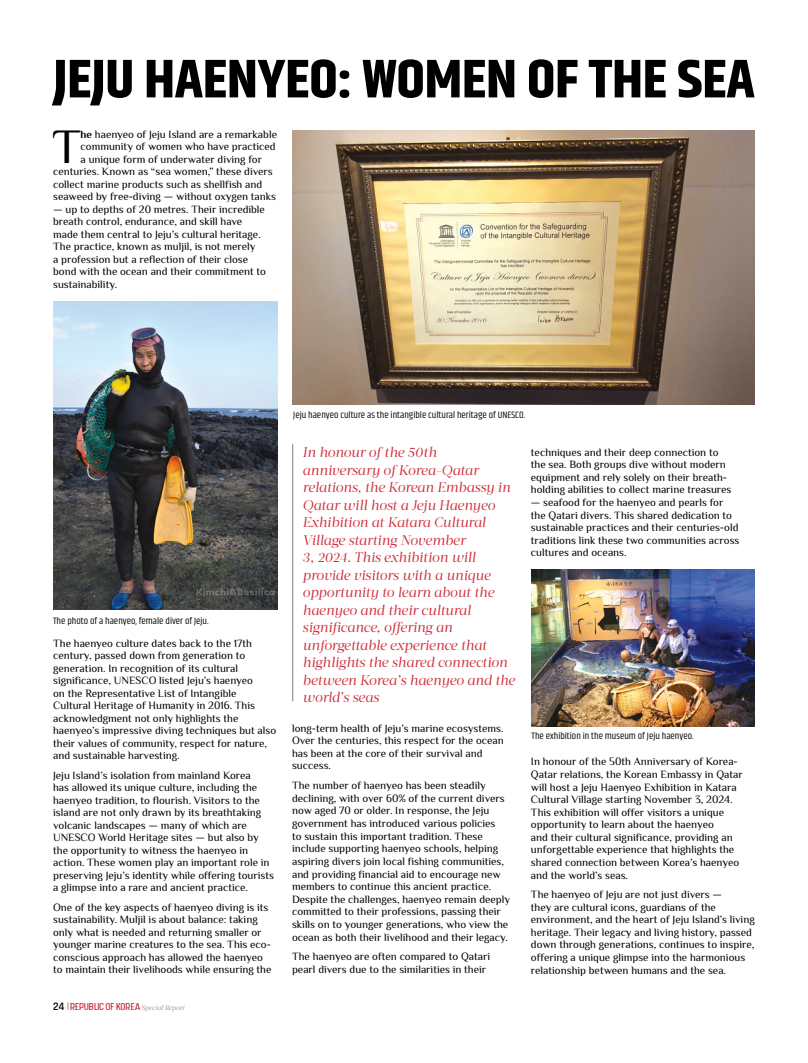
<style>
.page{position:relative;width:808px;height:1063px;background:#fff}
.page>*{position:absolute;margin:0;border:0;box-sizing:border-box;transform-origin:0 0}
.t1{font:700 54.12px "Khand";letter-spacing:-.005em;color:#000;scale:1.07 1}
.t2{font:48.88px "El Messiri";color:#000}
.t3{font:italic 14px/17.5px "Acta Headline";letter-spacing:-.015em;color:#ce2e3a}
.t4{font:11px/12.5px "El Messiri";color:#000}
.t5{font:9.5px "Khand";color:#000;scale:1.05 1}
.t6{font:300 8.5px "Gotcha Gothic";letter-spacing:-.075em;color:#c92435;scale:1.29 1}
.s1{font-weight:700}
.s2{font-family:"Rajdhani";font-weight:600;font-size:11.25px;color:#000}
.s3{font-family:"Acta Headline";font-weight:400;font-style:italic;font-size:6.75px;color:#939598}
</style>
<div class="page">
<img style="left:53px;top:302px;width:224px;height:308px">
<img style="left:531px;top:570px;width:224px;height:156px">
<img style="left:293px;top:130px;width:462px;height:274px">
<hr style="left:292px;top:444px;width:1px;height:257px;background:#939598">
<h1 class="t1" style="left:53px;top:41px;width:657px">JEJU HAENYEO: WOMEN OF THE SEA</h1>
<h2 class="t2" style="left:52px;top:114px;width:30px">T</h2>
<p class="t4" style="left:81px;top:129px;width:198px"><span class="s1">he</span> haenyeo of Jeju Island are a remarkable</p>
<p class="t4" style="left:81px;top:141px;width:197px">community of women who have practiced</p>
<p class="t4" style="left:81px;top:154px;width:183px">a unique form of underwater diving for</p>
<p class="t4" style="left:53px;top:166px;width:221px">centuries. Known as “sea women,” these divers</p>
<p class="t4" style="left:53px;top:179px;width:211px">collect marine products such as shellfish and</p>
<p class="t4" style="left:53px;top:191px;width:224px">seaweed by free-diving — without oxygen tanks</p>
<p class="t4" style="left:53px;top:204px;width:214px">— up to depths of 20 metres. Their incredible breath control, endurance, and skill have made them central to Jeju’s cultural heritage.<br>The practice, known as muljil, is not merely<br>a profession but a reflection of their close bond with the ocean and their commitment to sustainability.</p>
<p class="t5" style="left:53px;top:616px;width:150px">The photo of a haenyeo, female diver of Jeju.</p>
<p class="t4" style="left:53px;top:637px;width:225px">The haenyeo culture dates back to the 17th century, passed down from generation to generation. In recognition of its cultural significance, UNESCO listed Jeju’s haenyeo<br>on the Representative List of Intangible Cultural Heritage of Humanity in 2016. This acknowledgment not only highlights the haenyeo’s impressive diving techniques but also their values of community, respect for nature, and sustainable harvesting.</p>
<p class="t4" style="left:53px;top:769px;width:222px">Jeju Island’s isolation from mainland Korea<br>has allowed its unique culture, including the haenyeo tradition, to flourish. Visitors to the island are not only drawn by its breathtaking volcanic landscapes — many of which are UNESCO World Heritage sites — but also by the opportunity to witness the haenyeo in action. These women play an important role in preserving Jeju’s identity while offering tourists a glimpse into a rare and ancient practice.</p>
<p class="t4" style="left:53px;top:902px;width:220px">One of the key aspects of haenyeo diving is its sustainability. Muljil is about balance: taking only what is needed and returning smaller or younger marine creatures to the sea. This eco&shy;conscious approach has allowed the haenyeo to maintain their livelihoods while ensuring the</p>
<p class="t6" style="left:53px;top:1000px;width:104px"><span class="s2">24</span> REPUBLIC OF KOREA<span class="s3">Special Report</span></p>
<p class="t5" style="left:293px;top:409px;width:223px">Jeju haenyeo culture as the intangible cultural heritage of UNESCO.</p>
<p class="t3" style="left:303px;top:444px;width:214px">In honour of the 50th anniversary of Korea-Qatar relations, the Korean Embassy in<br>Qatar will host a Jeju Haenyeo<br>Exhibition at Katara Cultural<br>Village starting November<br>3, 2024. This exhibition will provide visitors with a unique opportunity to learn about the haenyeo and their cultural significance, offering an unforgettable experience that highlights the shared connection between Korea’s haenyeo and the world’s seas</p>
<p class="t4" style="left:292px;top:722px;width:213px">long-term health of Jeju’s marine ecosystems.<br>Over the centuries, this respect for the ocean has been at the core of their survival and success.</p>
<p class="t4" style="left:292px;top:780px;width:220px">The number of haenyeo has been steadily declining, with over 60% of the current divers now aged 70 or older. In response, the Jeju government has introduced various policies<br>to sustain this important tradition. These include supporting haenyeo schools, helping aspiring divers join local fishing communities, and providing financial aid to encourage new members to continue this ancient practice.<br>Despite the challenges, haenyeo remain deeply committed to their professions, passing their skills on to younger generations, who view the ocean as both their livelihood and their legacy.</p>
<p class="t4" style="left:292px;top:951px;width:200px">The haenyeo are often compared to Qatari pearl divers due to the similarities in their</p>
<p class="t4" style="left:531px;top:446px;width:202px">techniques and their deep connection to the sea. Both groups dive without modern equipment and rely solely on their breath&shy;holding abilities to collect marine treasures</p>
<p class="t4" style="left:531px;top:497px;width:210px">— seafood for the haenyeo and pearls for the Qatari divers. This shared dedication to sustainable practices and their centuries-old traditions link these two communities across cultures and oceans.</p>
<p class="t5" style="left:531px;top:731px;width:156px">The exhibition in the museum of Jeju haenyeo.</p>
<p class="t4" style="left:531px;top:756px;width:213px">In honour of the 50th Anniversary of Korea-Qatar relations, the Korean Embassy in Qatar will host a Jeju Haenyeo Exhibition in Katara Cultural Village starting November 3, 2024.<br>This exhibition will offer visitors a unique opportunity to learn about the haenyeo<br>and their cultural significance, providing an unforgettable experience that highlights the shared connection between Korea’s haenyeo and the world’s seas.</p>
<p class="t4" style="left:531px;top:889px;width:225px">The haenyeo of Jeju are not just divers —<br>they are cultural icons, guardians of the environment, and the heart of Jeju Island’s living heritage. Their legacy and living history, passed down through generations, continues to inspire, offering a unique glimpse into the harmonious relationship between humans and the sea.</p>
</div>
